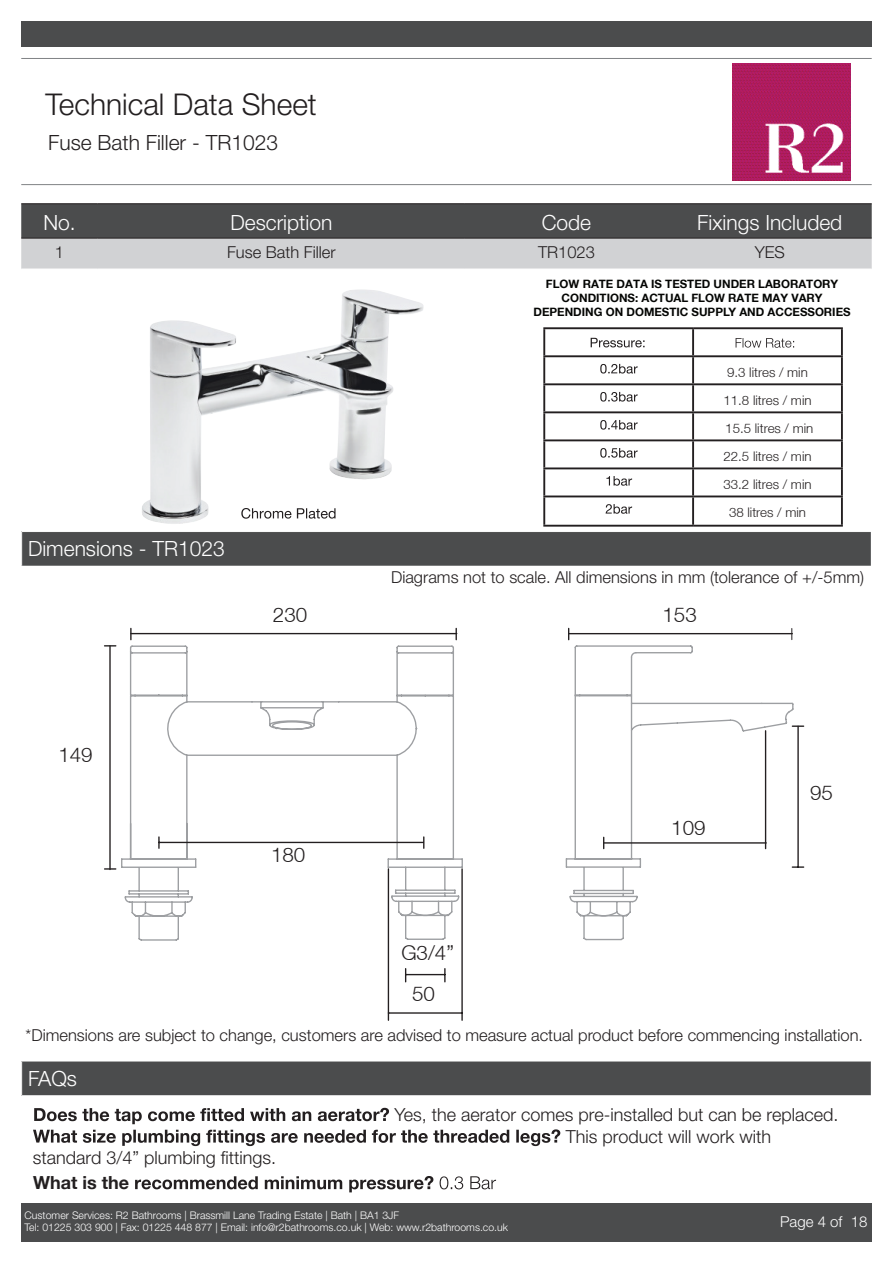
<style>
.page{position:relative;width:893px;height:1263px;background:#fff}
.page>*{position:absolute;margin:0;border:0;box-sizing:border-box;transform-origin:0 0}
.t1{font:300 30px "Helvetica Neue LT Std";color:#231f20}
.t2{font:300 21px "Helvetica Neue LT Std";color:#fff}
.t3{font:300 21px "Helvetica Neue LT Std";color:#231f20}
.t4{font:300 20.55px "Helvetica Neue";color:#231f20}
.t5{font:300 18px/21.6px "Helvetica Neue LT Std";color:#231f20}
.t6{font:700 18px "Helvetica Neue CE";color:#231f20}
.t7{font:300 16.5px "Helvetica Neue LT Std";color:#231f20}
.t8{font:300 15px "Helvetica Neue LT Std";color:#fff}
.t9{font:300 13.35px/28px "Helvetica Neue";color:#231f20;text-align:center}
.t10{font:700 11.55px/13.8px "Helvetica Neue";color:#040503;text-align:center}
.t11{font:300 10.5px/12.6px "Helvetica Neue LT Std";color:#fff}
</style>
<div class="page">
<img style="left:733px;top:63px;width:117px;height:118px">
<div style="left:21px;top:1203px;width:851px;height:39px;background:#4b4c4d"></div>
<hr style="left:21px;top:58px;width:851px;height:1px;background:#808285">
<hr style="left:21px;top:184px;width:851px;height:1px;background:#808285">
<div style="left:21px;top:21px;width:851px;height:26px;background:#4b4c4d"></div>
<svg style="left:21px;top:204px;width:851px;height:65px;background:#898a8c"></svg>
<hr style="left:21px;top:203px;width:77px;height:1px;background:#231f20">
<hr style="left:98px;top:203px;width:367px;height:1px;background:#231f20">
<hr style="left:465px;top:203px;width:203px;height:1px;background:#231f20">
<hr style="left:668px;top:203px;width:204px;height:1px;background:#231f20">
<hr style="left:21px;top:238px;width:77px;height:1px;background:#231f20">
<hr style="left:98px;top:238px;width:367px;height:1px;background:#231f20">
<hr style="left:465px;top:238px;width:203px;height:1px;background:#231f20">
<hr style="left:668px;top:238px;width:204px;height:1px;background:#231f20">
<div style="left:22px;top:531px;width:849px;height:35px;background:#4b4c4d"></div>
<hr style="left:21px;top:531px;width:851px;height:1px;background:#fff">
<hr style="left:543px;top:327px;width:150px;height:2px;background:#231f20">
<hr style="left:543px;top:329px;width:2px;height:26px;background:#231f20">
<hr style="left:693px;top:327px;width:150px;height:2px;background:#231f20">
<hr style="left:692px;top:329px;width:2px;height:26px;background:#231f20">
<hr style="left:841px;top:329px;width:2px;height:26px;background:#231f20">
<hr style="left:543px;top:355px;width:150px;height:2px;background:#231f20">
<hr style="left:543px;top:357px;width:2px;height:26px;background:#231f20">
<hr style="left:693px;top:355px;width:150px;height:2px;background:#231f20">
<hr style="left:692px;top:357px;width:2px;height:26px;background:#231f20">
<hr style="left:841px;top:357px;width:2px;height:26px;background:#231f20">
<hr style="left:543px;top:383px;width:150px;height:2px;background:#231f20">
<hr style="left:543px;top:385px;width:2px;height:26px;background:#231f20">
<hr style="left:693px;top:383px;width:150px;height:2px;background:#231f20">
<hr style="left:692px;top:385px;width:2px;height:26px;background:#231f20">
<hr style="left:841px;top:385px;width:2px;height:26px;background:#231f20">
<hr style="left:543px;top:411px;width:150px;height:2px;background:#231f20">
<hr style="left:543px;top:413px;width:2px;height:26px;background:#231f20">
<hr style="left:693px;top:411px;width:150px;height:2px;background:#231f20">
<hr style="left:692px;top:413px;width:2px;height:26px;background:#231f20">
<hr style="left:841px;top:413px;width:2px;height:26px;background:#231f20">
<hr style="left:543px;top:439px;width:150px;height:2px;background:#231f20">
<hr style="left:543px;top:441px;width:2px;height:26px;background:#231f20">
<hr style="left:693px;top:439px;width:150px;height:2px;background:#231f20">
<hr style="left:692px;top:441px;width:2px;height:26px;background:#231f20">
<hr style="left:841px;top:441px;width:2px;height:26px;background:#231f20">
<hr style="left:543px;top:467px;width:150px;height:2px;background:#231f20">
<hr style="left:543px;top:469px;width:2px;height:26px;background:#231f20">
<hr style="left:693px;top:467px;width:150px;height:2px;background:#231f20">
<hr style="left:692px;top:469px;width:2px;height:26px;background:#231f20">
<hr style="left:841px;top:469px;width:2px;height:26px;background:#231f20">
<hr style="left:543px;top:495px;width:150px;height:2px;background:#231f20">
<hr style="left:543px;top:497px;width:2px;height:28px;background:#231f20">
<hr style="left:693px;top:495px;width:150px;height:2px;background:#231f20">
<hr style="left:692px;top:497px;width:2px;height:28px;background:#231f20">
<hr style="left:841px;top:497px;width:2px;height:28px;background:#231f20">
<hr style="left:543px;top:525px;width:150px;height:2px;background:#231f20">
<hr style="left:693px;top:525px;width:150px;height:2px;background:#231f20">
<svg style="left:600px;top:364px;width:38px;height:9px"></svg>
<svg style="left:600px;top:392px;width:38px;height:10px"></svg>
<svg style="left:600px;top:420px;width:38px;height:10px"></svg>
<svg style="left:600px;top:448px;width:38px;height:10px"></svg>
<svg style="left:606px;top:476px;width:26px;height:10px"></svg>
<svg style="left:606px;top:504px;width:26px;height:10px"></svg>
<img style="left:142px;top:289px;width:282px;height:235px">
<svg style="left:121px;top:645px;width:673px;height:297px"></svg>
<hr style="left:159px;top:842px;width:264px;height:1px;background:#231f20">
<svg style="left:158px;top:837px;width:2px;height:11px"></svg>
<hr style="left:131px;top:633px;width:326px;height:1px;background:#231f20">
<svg style="left:130px;top:628px;width:2px;height:12px"></svg>
<svg style="left:455px;top:628px;width:2px;height:12px"></svg>
<hr style="left:109px;top:646px;width:2px;height:223px;background:#231f20">
<svg style="left:105px;top:868px;width:11px;height:2px"></svg>
<hr style="left:569px;top:633px;width:223px;height:1px;background:#231f20">
<svg style="left:568px;top:628px;width:1px;height:12px"></svg>
<svg style="left:792px;top:628px;width:1px;height:12px"></svg>
<hr style="left:797px;top:726px;width:2px;height:141px;background:#231f20">
<svg style="left:792px;top:866px;width:12px;height:2px"></svg>
<svg style="left:792px;top:725px;width:12px;height:2px"></svg>
<hr style="left:604px;top:842px;width:162px;height:2px;background:#231f20">
<hr style="left:765px;top:731px;width:1px;height:118px;background:#231f20">
<hr style="left:388px;top:1012px;width:74px;height:2px;background:#231f20">
<hr style="left:461px;top:869px;width:2px;height:151px;background:#231f20">
<hr style="left:388px;top:869px;width:1px;height:151px;background:#231f20">
<hr style="left:406px;top:974px;width:39px;height:1px;background:#231f20">
<svg style="left:444px;top:969px;width:2px;height:13px"></svg>
<svg style="left:405px;top:969px;width:1px;height:13px"></svg>
<div style="left:22px;top:1061px;width:849px;height:35px;background:#4b4c4d"></div>
<hr style="left:21px;top:1095px;width:851px;height:1px;background:#fff">
<hr style="left:21px;top:1061px;width:851px;height:1px;background:#fff">
<svg style="left:33px;top:1108px;width:527px;height:38px"></svg>
<svg style="left:591px;top:338px;width:54px;height:9px"></svg>
<svg style="left:736px;top:338px;width:58px;height:10px"></svg>
<svg style="left:135px;top:1176px;width:298px;height:16px"></svg>
<svg style="left:440px;top:1176px;width:56px;height:13px"></svg>
<svg style="left:241px;top:508px;width:95px;height:11px"></svg>
<h1 class="t1" style="left:46px;top:86px;width:273px">Technical Data Sheet</h1>
<p class="t3" style="left:48px;top:130px;width:231px">Fuse Bath Filler - TR1023</p>
<p class="t2" style="left:43px;top:209px;width:34px">No.</p>
<p class="t2" style="left:230px;top:209px;width:103px">Description</p>
<p class="t2" style="left:542px;top:209px;width:51px">Code</p>
<p class="t2" style="left:697px;top:209px;width:147px">Fixings Included</p>
<p class="t7" style="left:55px;top:242px;width:11px">1</p>
<p class="t7" style="left:227px;top:242px;width:110px">Fuse Bath Filler</p>
<p class="t7" style="left:538px;top:242px;width:58px">TR1023</p>
<p class="t7" style="left:755px;top:242px;width:32px">YES</p>
<p class="t10" style="left:534px;top:277px;width:319px">FLOW RATE DATA IS TESTED UNDER LABORATORY<br>CONDITIONS: ACTUAL FLOW RATE MAY VARY<br>DEPENDING ON DOMESTIC SUPPLY AND ACCESSORIES</p>
<p class="t2" style="left:28px;top:536px;width:198px">Dimensions - TR1023</p>
<p class="t9" style="left:723px;top:358px;width:91px">9.3 litres / min<br>11.8 litres / min<br>15.5 litres / min<br>22.5 litres / min<br>33.2 litres / min<br>38 litres / min</p>
<p class="t7" style="left:391px;top:567px;width:475px">Diagrams not to scale. All dimensions in mm (tolerance of +/-5mm)</p>
<p class="t4" style="left:273px;top:602px;width:36px">230</p>
<p class="t4" style="left:662px;top:602px;width:36px">153</p>
<p class="t4" style="left:58px;top:742px;width:36px">149</p>
<p class="t4" style="left:271px;top:842px;width:36px">180</p>
<p class="t4" style="left:401px;top:940px;width:54px">G3/4”</p>
<p class="t4" style="left:412px;top:981px;width:24px">50</p>
<p class="t4" style="left:671px;top:815px;width:36px">109</p>
<p class="t4" style="left:810px;top:780px;width:24px">95</p>
<p class="t7" style="left:26px;top:1025px;width:839px">*Dimensions are subject to change, customers are advised to measure actual product before commencing installation.</p>
<p class="t2" style="left:28px;top:1065px;width:51px">FAQs</p>
<p class="t5" style="left:33px;top:1146px;width:245px">standard 3/4” plumbing fittings.</p>
<p class="t6" style="left:33px;top:1171px;width:97px">What is the</p>
<p class="t5" style="left:566px;top:1103px;width:274px;text-indent:-171px">Yes, the aerator comes pre-installed but can be replaced.<br>This product will work with</p>
<p class="t11" style="left:25px;top:1208px;width:485px">Customer Services: R2 Bathrooms | Brassmill Lane Trading Estate | Bath | BA1 3JF<br>Tel: 01225 303 900 | Fax: 01225 448 877 | Email: info@r2bathrooms.co.uk | Web: www.r2bathrooms.co.uk</p>
<p class="t8" style="left:780px;top:1212px;width:89px">Page 4 of 18</p>
</div>
